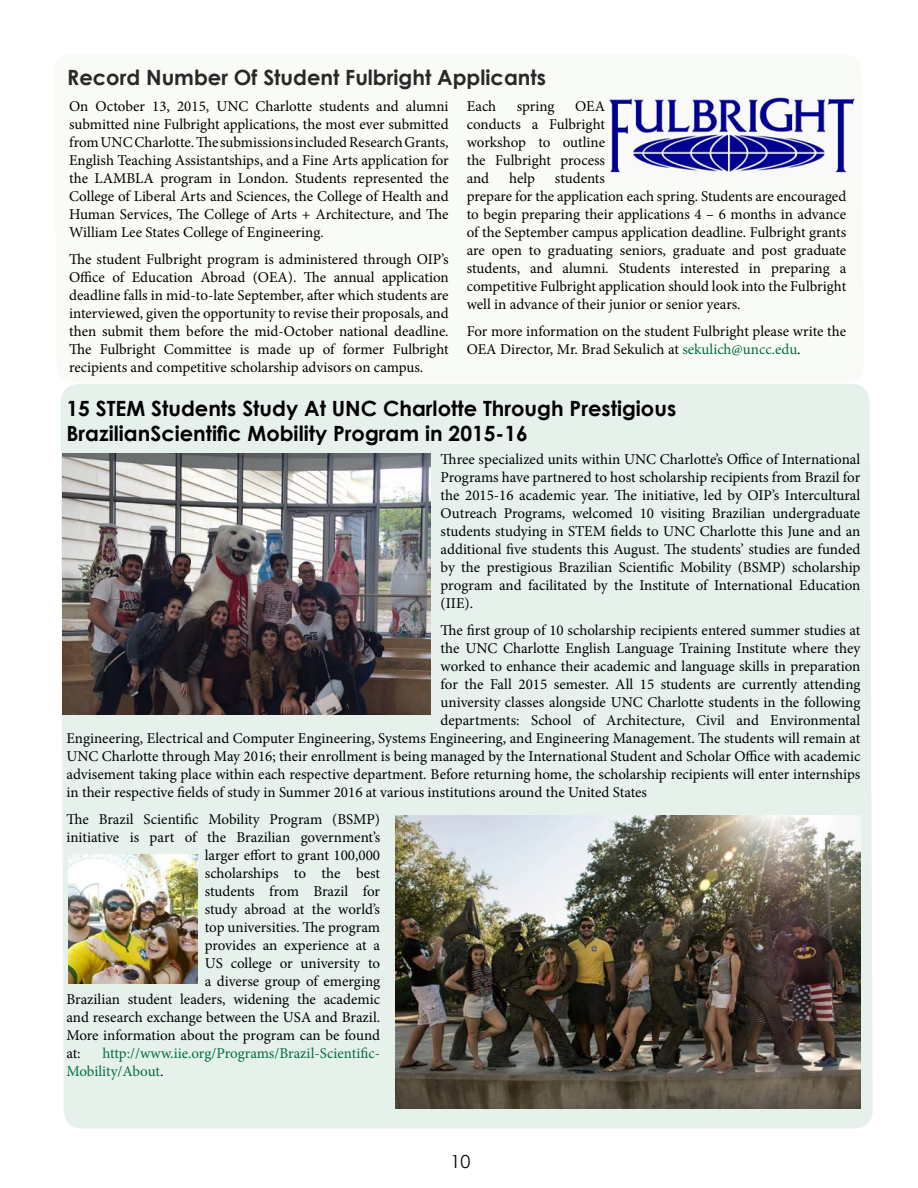
<style>
.page{position:relative;width:918px;height:1188px;background:#fff}
.page>*{position:absolute;margin:0;border:0;box-sizing:border-box;transform-origin:0 0}
.t1{font:700 21px/25.2px "Century Gothic";color:#000}
.t2{font:700 21px "Century Gothic";color:#292829}
.t3{font:18px "Century Gothic";color:#000}
.t4{font:15px/18px "Minion Pro";color:#000;text-align:justify}
.t5{font:15px/18px "Minion Pro";color:#00703c}
.s1{color:#00703c}
.s2{color:#000}
</style>
<div class="page">
<div style="left:61px;top:384px;width:812px;height:745px;background:#e6f1ec"></div>
<img style="left:609px;top:98px;width:245px;height:75px">
<img style="left:62px;top:453px;width:369px;height:262px">
<img style="left:396px;top:816px;width:464px;height:293px">
<img style="left:68px;top:855px;width:129px;height:129px">
<h1 class="t2" style="left:67px;top:61px;width:480px">Record Number Of Student Fulbright Applicants</h1>
<p class="t4" style="left:69px;top:97px;width:381px">On October 13, 2015, UNC Charlotte students and alumni submitted nine Fulbright applications, the most ever submitted from UNC Charlotte. The submissions included Research Grants, English Teaching Assistantships, and a Fine Arts application for the LAMBLA program in London. Students represented the College of Liberal Arts and Sciences, the College of Health and Human Services, The College of Arts + Architecture, and The William Lee States College of Engineering.</p>
<p class="t4" style="left:69px;top:250px;width:381px">The student Fulbright program is administered through OIP’s Office of Education Abroad (OEA). The annual application deadline falls in mid-to-late September, after which students are interviewed, given the opportunity to revise their proposals, and then submit them before the mid-October national deadline.<br>The Fulbright Committee is made up of former Fulbright recipients and competitive scholarship advisors on campus.</p>
<p class="t4" style="left:467px;top:97px;width:31px">Each</p>
<p class="t4" style="left:517px;top:97px;width:39px">spring</p>
<p class="t4" style="left:467px;top:97px;width:140px;text-indent:108px">OEA conducts a Fulbright workshop to outline the Fulbright process and</p>
<p class="t4" style="left:467px;top:169px;width:381px;text-align:left;text-indent:88px">students<br>prepare for the application each spring. Students are encouraged to begin preparing their applications 4 – 6 months in advance of the September campus application deadline. Fulbright grants are open to graduating seniors, graduate and post graduate students, and alumni. Students interested in preparing a competitive Fulbright application should look into the Fulbright well in advance of their junior or senior years.</p>
<p class="t4" style="left:467px;top:322px;width:381px">For more information on the student Fulbright please write the<br>OEA Director, Mr. Brad Sekulich at <span class="s1">sekulich@uncc.edu</span>.</p>
<p class="t4" style="left:509px;top:169px;width:27px">help</p>
<h1 class="t1" style="left:66px;top:395px;width:611px">15 STEM Students Study At UNC Charlotte Through Prestigious<br>BrazilianScientific Mobility Program in 2015-16</h1>
<p class="t4" style="left:441px;top:450px;width:421px">Three specialized units within UNC Charlotte’s Office of International Programs have partnered to host scholarship recipients from Brazil for the 2015-16 academic year. The initiative, led by OIP’s Intercultural Outreach Programs, welcomed 10 visiting Brazilian undergraduate students studying in STEM fields to UNC Charlotte this June and an additional five students this August. The students’ studies are funded by the prestigious Brazilian Scientific Mobility (BSMP) scholarship program and facilitated by the Institute of International Education (IIE).</p>
<p class="t4" style="left:441px;top:621px;width:421px">The first group of 10 scholarship recipients entered summer studies at</p>
<p class="t4" style="left:441px;top:639px;width:421px">the UNC Charlotte English Language Training Institute where they</p>
<p class="t4" style="left:441px;top:657px;width:421px">worked to enhance their academic and language skills in preparation</p>
<p class="t4" style="left:441px;top:675px;width:421px">for the Fall 2015 semester. All 15 students are currently attending</p>
<p class="t4" style="left:441px;top:693px;width:421px">university classes alongside UNC Charlotte students in the following</p>
<p class="t4" style="left:441px;top:711px;width:421px">departments: School of Architecture, Civil and Environmental</p>
<p class="t4" style="left:66px;top:729px;width:795px">Engineering, Electrical and Computer Engineering, Systems Engineering, and Engineering Management. The students will remain at</p>
<p class="t4" style="left:66px;top:747px;width:796px">UNC Charlotte through May 2016; their enrollment is being managed by the International Student and Scholar Office with academic</p>
<p class="t4" style="left:66px;top:765px;width:795px">advisement taking place within each respective department. Before returning home, the scholarship recipients will enter internships</p>
<p class="t4" style="left:66px;top:783px;width:582px">in their respective fields of study in Summer 2016 at various institutions around the United States</p>
<p class="t4" style="left:66px;top:810px;width:315px">The Brazil Scientific Mobility Program (BSMP)</p>
<p class="t4" style="left:66px;top:828px;width:315px">initiative is part of the Brazilian government’s</p>
<p class="t4" style="left:205px;top:846px;width:177px">larger effort to grant 100,000</p>
<p class="t4" style="left:205px;top:864px;width:177px">scholarships to the best</p>
<p class="t4" style="left:205px;top:882px;width:177px">students from Brazil for</p>
<p class="t4" style="left:205px;top:900px;width:177px">study abroad at the world’s</p>
<p class="t4" style="left:205px;top:918px;width:177px">top universities. The program</p>
<p class="t4" style="left:205px;top:936px;width:177px">provides an experience at a</p>
<p class="t4" style="left:205px;top:954px;width:177px">US college or university to</p>
<p class="t4" style="left:205px;top:972px;width:177px">a diverse group of emerging</p>
<p class="t4" style="left:66px;top:990px;width:315px">Brazilian student leaders, widening the academic</p>
<p class="t4" style="left:66px;top:1008px;width:315px">and research exchange between the USA and Brazil.</p>
<p class="t4" style="left:66px;top:1026px;width:315px">More information about the program can be found</p>
<p class="t4" style="left:66px;top:1044px;width:16px">at:</p>
<p class="t5" style="left:66px;top:1044px;width:315px;text-indent:36px">http://www.iie.org/Programs/Brazil-Scientific-<br>Mobility/About<span class="s2">.</span></p>
<p class="t3" style="left:451px;top:1149px;width:21px">10</p>
</div>
